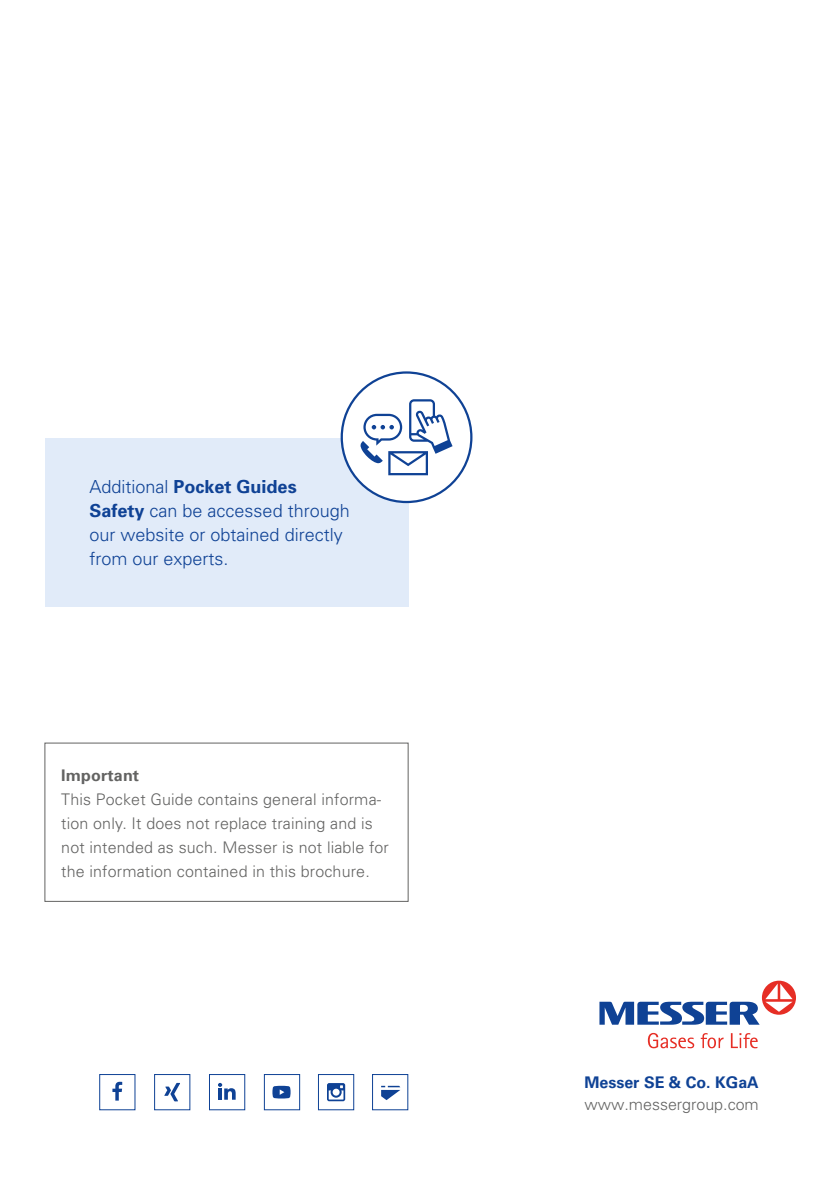
<style>
.page{position:relative;width:840px;height:1191px;background:#fff}
.page>*{position:absolute;margin:0;border:0;box-sizing:border-box;transform-origin:0 0}
.t1{font:300 18px/24px "Univers";color:#0f4295}
.t2{font:300 16px/24px "Univers";letter-spacing:.01em;color:#636362}
.t3{font:300 16px "Univers CE";color:#636362}
.t4{font:700 16px "Univers CE";color:#0f4295}
.t5{font:700 16px "Univers";letter-spacing:.01em;color:#636362}
.s1{font-weight:700}
</style>
<div class="page">
<div style="left:45px;top:438px;width:363px;height:168px;background:#e1ebf9"></div>
<div style="left:44px;top:742px;width:364px;height:160px;border:1px solid #636362"></div>
<svg style="left:340px;top:371px;width:132px;height:132px"></svg>
<svg style="left:647px;top:1033px;width:110px;height:15px"></svg>
<svg style="left:599px;top:1001px;width:160px;height:23px"></svg>
<svg style="left:761px;top:980px;width:34px;height:34px"></svg>
<svg style="left:765px;top:983px;width:27px;height:28px"></svg>
<div style="left:99px;top:1074px;width:36px;height:36px;background:#fff;border:1px solid #0f4295"></div>
<svg style="left:112px;top:1081px;width:10px;height:19px"></svg>
<div style="left:372px;top:1074px;width:36px;height:36px;background:#fff;border:1px solid #0f4295"></div>
<svg style="left:381px;top:1085px;width:19px;height:15px"></svg>
<div style="left:154px;top:1074px;width:36px;height:36px;background:#fff;border:1px solid #0f4295"></div>
<svg style="left:164px;top:1082px;width:16px;height:19px"></svg>
<div style="left:318px;top:1074px;width:36px;height:36px;background:#fff;border:1px solid #0f4295"></div>
<svg style="left:327px;top:1083px;width:18px;height:18px"></svg>
<div style="left:209px;top:1074px;width:36px;height:36px;background:#fff;border:1px solid #0f4295"></div>
<svg style="left:218px;top:1082px;width:17px;height:17px"></svg>
<div style="left:264px;top:1074px;width:36px;height:36px;background:#fff;border:1px solid #0f4295"></div>
<svg style="left:272px;top:1085px;width:18px;height:13px"></svg>
<p class="t1" style="left:89px;top:474px;width:262px">Additional <span class="s1">Pocket Guides<br>Safety</span> can be accessed through our website or obtained directly from our experts.</p>
<p class="t5" style="left:61px;top:765px;width:79px">Important</p>
<p class="t2" style="left:61px;top:786px;width:329px">This Pocket Guide contains general informa&shy;tion only. It does not replace training and is not intended as such. Messer is not liable for the information contained in this brochure.</p>
<p class="t4" style="left:584px;top:1072px;width:176px">Messer SE &amp; Co. KGaA</p>
<p class="t3" style="left:584px;top:1095px;width:176px">www.messergroup.com</p>
</div>
